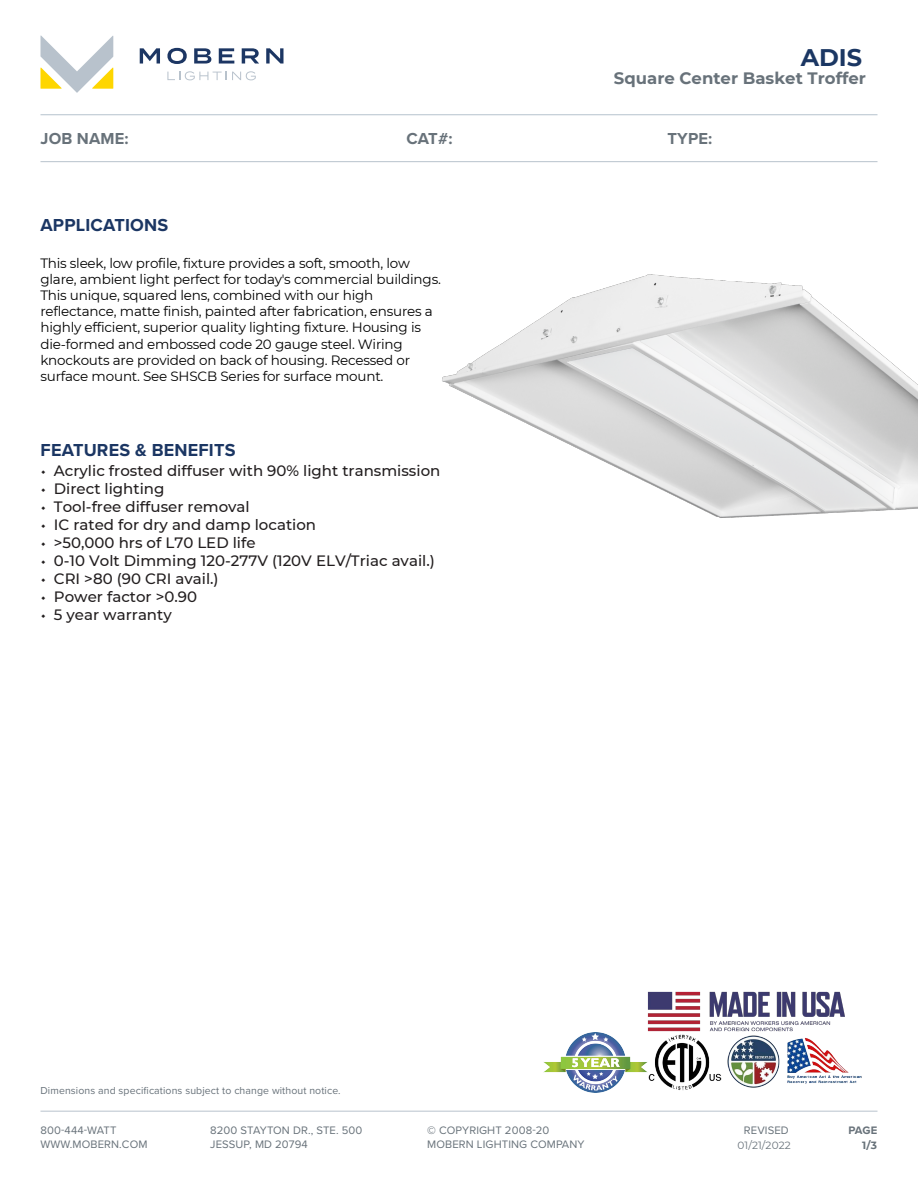
<style>
.page{position:relative;width:918px;height:1188px;background:#fff}
.page>*{position:absolute;margin:0;border:0;box-sizing:border-box;transform-origin:0 0}
.t1{font:700 24px "Montserrat";color:#1b3763}
.t2{font:700 18px "Proxima Nova";letter-spacing:.01em;color:#1b3663}
.t3{font:700 16.5px "Montserrat";color:#68727a}
.t4{font:700 16.5px "Proxima Nova";letter-spacing:.01em;color:#68727a}
.t5{font:500 15px "Montserrat";color:#221e1f}
.t6{font:13.5px/16.2px "Montserrat";letter-spacing:-.015em;color:#000}
.t7{font:11.25px/13.5px "Proxima Nova";letter-spacing:.01em;color:#68727a}
.t8{font:700 11.25px "Proxima Nova";color:#68727a}
.t9{font:10.5px "Proxima Nova";letter-spacing:.01em;color:#68727a}
.t10{font:10.5px "Montserrat";color:#68727a}
.t11{font:700 10.5px "Montserrat";color:#68727a}
.s1{font-style:inherit}
.s2{font-family:"Replica Std";font-weight:400}
.s3{font-weight:700}
</style>
<div class="page">
<svg style="left:40px;top:35px;width:73px;height:58px"></svg>
<svg style="left:140px;top:48px;width:20px;height:16px"></svg>
<svg style="left:167px;top:48px;width:20px;height:16px"></svg>
<svg style="left:194px;top:48px;width:17px;height:16px"></svg>
<svg style="left:219px;top:48px;width:15px;height:16px"></svg>
<svg style="left:242px;top:48px;width:17px;height:16px"></svg>
<svg style="left:266px;top:48px;width:18px;height:16px"></svg>
<svg style="left:167px;top:71px;width:89px;height:9px"></svg>
<hr style="left:40px;top:1111px;width:838px;height:1px;background:#b8c2cc">
<hr style="left:40px;top:114px;width:838px;height:1px;background:#b5c2cd">
<hr style="left:40px;top:161px;width:838px;height:1px;background:#b8c2cc">
<img style="left:544px;top:1032px;width:318px;height:61px">
<img style="left:647px;top:991px;width:198px;height:40px">
<img style="left:442px;top:274px;width:476px;height:244px">
<h1 class="t1" style="left:801px;top:40px;width:63px"><span class="s1">A</span>DIS</h1>
<p class="t3" style="left:614px;top:66px;width:254px">Square Center Basket Troffer</p>
<p class="t4" style="left:40px;top:126px;width:90px">JOB NAME:</p>
<p class="t4" style="left:407px;top:126px;width:48px">CAT#:</p>
<p class="t4" style="left:667px;top:126px;width:46px">TYPE:</p>
<h2 class="t2" style="left:40px;top:212px;width:129px">APPLICATIONS</h2>
<p class="t6" style="left:40px;top:254px;width:402px">This sleek, low profile, fixture provides a soft, smooth, low glare, ambient light perfect for today's commercial buildings.<br>This unique, squared lens, combined with our high reflectance, matte finish, painted after fabrication, ensures a highly efficient, superior quality lighting fixture. Housing is die-formed and embossed code 20 gauge steel. Wiring knockouts are provided on back of housing. Recessed or surface mount. See SHSCB Series for surface mount.</p>
<h2 class="t2" style="left:41px;top:437px;width:196px">FEATURES &amp; BENEFITS</h2>
<p class="t5" style="left:40px;top:460px;width:402px"><span class="s2">•</span> Acrylic frosted diffuser with 90% light transmission</p>
<p class="t5" style="left:40px;top:478px;width:126px"><span class="s2">•</span> Direct lighting</p>
<p class="t5" style="left:40px;top:496px;width:211px"><span class="s2">•</span> Tool-free diffuser removal</p>
<p class="t5" style="left:40px;top:514px;width:277px"><span class="s2">•</span> IC rated for dry and damp location</p>
<p class="t5" style="left:40px;top:532px;width:217px"><span class="s2">•</span> &gt;50,000 hrs of L70 LED life</p>
<p class="t5" style="left:40px;top:550px;width:396px"><span class="s2">•</span> 0-10 Volt Dimming 120-277V (120V ELV/Triac avail.)</p>
<p class="t5" style="left:40px;top:568px;width:180px"><span class="s2">•</span> CRI &gt;80 (90 CRI avail.)</p>
<p class="t5" style="left:40px;top:586px;width:158px"><span class="s2">•</span> Power factor &gt;0.90</p>
<p class="t5" style="left:40px;top:604px;width:133px"><span class="s2">•</span> 5 year warranty</p>
<p class="t9" style="left:40px;top:1082px;width:302px">Dimensions and specifications subject to change without notice.</p>
<p class="t7" style="left:40px;top:1123px;width:108px">800-444-WATT<br>WWW.MOBERN.COM</p>
<p class="t7" style="left:210px;top:1123px;width:154px">8200 STAYTON DR., STE. 500<br>JESSUP, MD 20794</p>
<p class="t7" style="left:427px;top:1123px;width:159px"><span class="s3">©</span> COPYRIGHT 2008-20<br>MOBERN LIGHTING COMPANY</p>
<p class="t7" style="left:744px;top:1123px;width:46px">REVISED</p>
<p class="t10" style="left:738px;top:1138px;width:55px">01/21<span class="s1">/202</span>2</p>
<p class="t8" style="left:848px;top:1122px;width:31px">PAGE</p>
<p class="t11" style="left:862px;top:1138px;width:17px">1/3</p>
</div>
